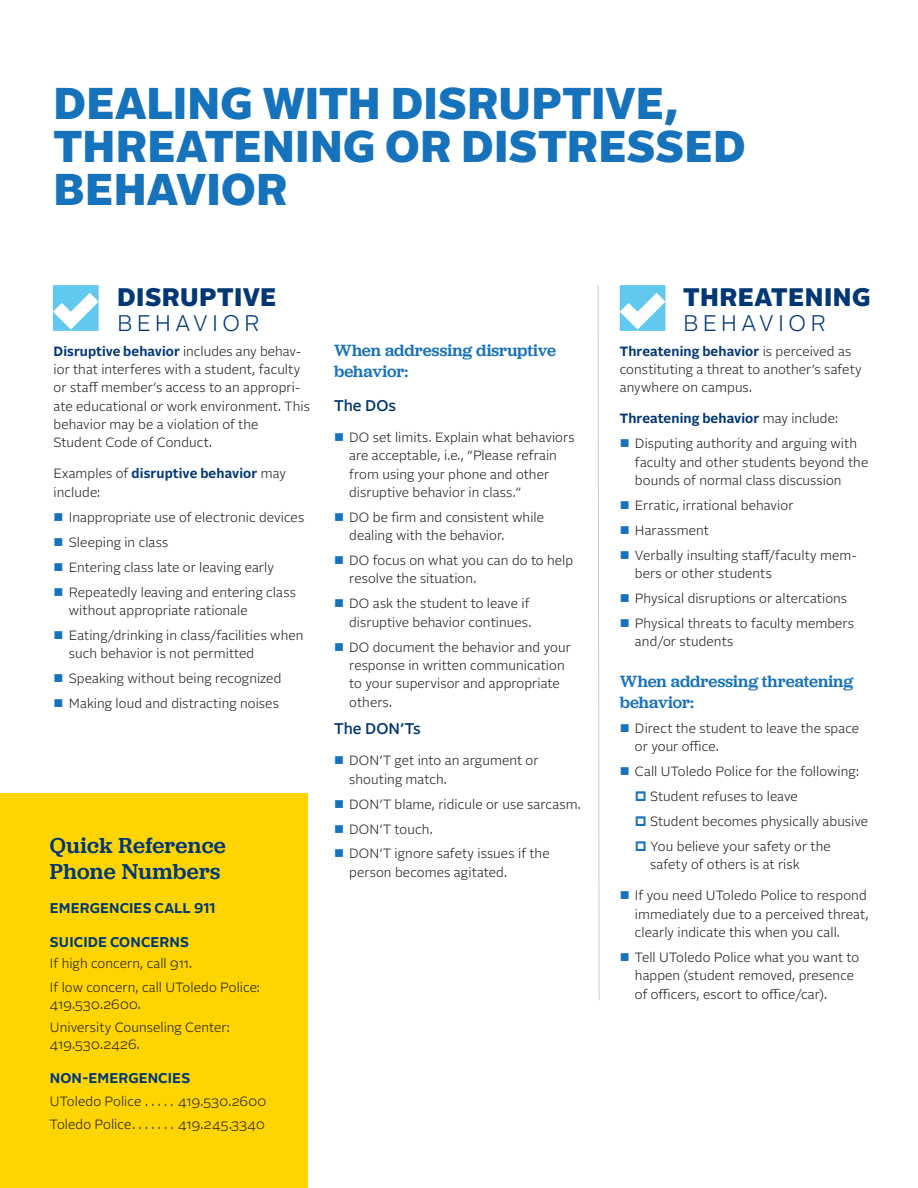
<style>
.page{position:relative;width:918px;height:1188px;background:#fff}
.page>*{position:absolute;margin:0;border:0;box-sizing:border-box;transform-origin:0 0}
.body_copy{font:900 44.4px/42.9px "Alrightv 2 Normal LP";letter-spacing:.005em;color:#1672ba}
.headline_2{font:900 25.35px "Alrightv 2 Normal LP";letter-spacing:.02em;color:#013874}
.body_copy-2{font:500 22.5px/25.3px "Jubilat";letter-spacing:.01em;color:#013874}
.headline_2-2{font:300 22.5px "Alrightv 2 Normal LP";letter-spacing:.19em;color:#013874}
.headline_3{font:500 16.95px/21.1px "Jubilat";color:#1672ba}
.body_copy-3{font:500 15.45px "Alrightv 2 Normal LP";color:#013874}
.headline_3-2{font:500 15.45px "Alrightv 2 Normal LP";letter-spacing:.005em;color:#013874}
.headline_2-3{font:700 14.1px "Alrightv 2 Normal LP";letter-spacing:.01em;color:#013874}
.body_copy-4{font:300 13.35px/18.3px "Alrightv 2 Normal";letter-spacing:.005em;color:#231f20}
.headline_2-4{font:300 13.35px/17px "Alrightv 2 Normal";letter-spacing:.005em;color:#231f20}
.body_copy-5{font:700 13.35px "Alrightv 2 Normal";letter-spacing:.01em;color:#013874}
.s1{font-weight:700;color:#013874}
.s2{font-weight:300;color:#231f20}
</style>
<div class="page">
<div style="left:0;top:793px;width:308px;height:395px;background:#fed503"></div>
<svg style="left:597px;top:285px;width:3px;height:715px"></svg>
<svg style="left:53px;top:285px;width:46px;height:46px"></svg>
<svg style="left:620px;top:285px;width:46px;height:46px"></svg>
<p class="body_copy" style="left:54px;top:79px;width:693px">DEALING WITH DISRUPTIVE,<br>THREATENING OR DISTRESSED<br>BEHAVIOR</p>
<p class="headline_2" style="left:117px;top:278px;width:161px">DISRUPTIVE</p>
<p class="headline_2-2" style="left:117px;top:307px;width:144px">BEHAVIOR</p>
<p class="body_copy-4" style="left:54px;top:341px;width:258px"><span class="s1">Disruptive behavior</span> includes any behav&shy;ior that interferes with a student, faculty or staff member’s access to an appropri&shy;ate educational or work environment. This behavior may be a violation of the Student Code of Conduct.</p>
<p class="body_copy-4" style="left:54px;top:464px;width:234px">Examples of <span class="s1">disruptive behavior</span> may include:</p>
<p class="body_copy-4" style="left:69px;top:507px;width:237px">Inappropriate use of electronic devices</p>
<p class="body_copy-4" style="left:69px;top:532px;width:101px">Sleeping in class</p>
<p class="body_copy-4" style="left:69px;top:557px;width:207px">Entering class late or leaving early</p>
<p class="body_copy-4" style="left:69px;top:582px;width:228px">Repeatedly leaving and entering class without appropriate rationale</p>
<p class="body_copy-4" style="left:69px;top:625px;width:236px">Eating/drinking in class/facilities when such behavior is not permitted</p>
<p class="body_copy-4" style="left:69px;top:669px;width:214px">Speaking without being recognized</p>
<p class="body_copy-4" style="left:69px;top:694px;width:211px">Making loud and distracting noises</p>
<p class="body_copy-2" style="left:50px;top:832px;width:177px">Quick Reference<br>Phone Numbers</p>
<p class="headline_2-3" style="left:50px;top:897px;width:167px">EMERGENCIES CALL 911</p>
<p class="headline_2-3" style="left:50px;top:932px;width:140px">SUICIDE CONCERNS</p>
<p class="headline_2-4" style="left:50px;top:954px;width:144px">If high concern, call 911.</p>
<p class="headline_2-4" style="left:50px;top:978px;width:211px">If low concern, call UToledo Police:<br>419.530.2600.</p>
<p class="headline_2-4" style="left:50px;top:1018px;width:181px">University Counseling Center:<br>419.530.2426.</p>
<p class="headline_2-3" style="left:50px;top:1068px;width:142px">NON-EMERGENCIES</p>
<p class="headline_2-4" style="left:50px;top:1092px;width:96px">UToledo Police......</p>
<p class="headline_2-4" style="left:178px;top:1092px;width:89px">419.530.2600</p>
<p class="headline_2-4" style="left:50px;top:1115px;width:86px">Toledo Police........</p>
<p class="headline_2-4" style="left:178px;top:1115px;width:88px">419.245.3340</p>
<p class="headline_3" style="left:334px;top:339px;width:224px">When addressing disruptive behavior:</p>
<p class="headline_3-2" style="left:334px;top:395px;width:64px">The DOs</p>
<p class="body_copy-4" style="left:349px;top:427px;width:227px">DO set limits. Explain what behaviors are acceptable, i.e., “Please refrain from using your phone and other disruptive behavior in class.”</p>
<p class="body_copy-4" style="left:349px;top:507px;width:196px">DO be firm and consistent while dealing with the behavior.</p>
<p class="body_copy-4" style="left:349px;top:551px;width:225px">DO focus on what you can do to help resolve the situation.</p>
<p class="body_copy-4" style="left:349px;top:594px;width:184px">DO ask the student to leave if disruptive behavior continues.</p>
<p class="body_copy-4" style="left:349px;top:637px;width:223px">DO document the behavior and your response in written communication to your supervisor and appropriate others.</p>
<p class="body_copy-3" style="left:334px;top:718px;width:88px">The DON’Ts</p>
<p class="body_copy-4" style="left:349px;top:751px;width:191px">DON’T get into an argument or shouting match.</p>
<p class="body_copy-4" style="left:349px;top:794px;width:233px">DON’T blame, ridicule or use sarcasm.</p>
<p class="body_copy-4" style="left:349px;top:819px;width:85px">DON’T touch.</p>
<p class="body_copy-4" style="left:349px;top:844px;width:202px">DON’T ignore safety issues if the person becomes agitated.</p>
<p class="headline_2" style="left:683px;top:278px;width:189px">THREATENING</p>
<p class="headline_2-2" style="left:683px;top:307px;width:144px">BEHAVIOR</p>
<p class="body_copy-4" style="left:620px;top:341px;width:243px"><span class="s1">Threatening behavior</span> is perceived as constituting a threat to another’s safety anywhere on campus.</p>
<p class="body_copy-5" style="left:620px;top:409px;width:220px">Threatening behavior <span class="s2">may include:</span></p>
<p class="body_copy-4" style="left:635px;top:434px;width:235px">Disputing authority and arguing with faculty and other students beyond the bounds of normal class discussion</p>
<p class="body_copy-4" style="left:635px;top:496px;width:160px">Erratic, irrational behavior</p>
<p class="body_copy-4" style="left:635px;top:520px;width:75px">Harassment</p>
<p class="body_copy-4" style="left:635px;top:545px;width:224px">Verbally insulting staff/faculty mem&shy;bers or other students</p>
<p class="body_copy-4" style="left:635px;top:589px;width:214px">Physical disruptions or altercations</p>
<p class="body_copy-4" style="left:635px;top:614px;width:221px">Physical threats to faculty members and/or students</p>
<p class="headline_3" style="left:620px;top:670px;width:235px">When addressing threatening behavior:</p>
<p class="body_copy-4" style="left:635px;top:718px;width:226px">Direct the student to leave the space or your office.</p>
<p class="body_copy-4" style="left:635px;top:762px;width:225px">Call UToledo Police for the following:</p>
<p class="body_copy-4" style="left:650px;top:787px;width:149px">Student refuses to leave</p>
<p class="body_copy-4" style="left:650px;top:812px;width:219px">Student becomes physically abusive</p>
<p class="body_copy-4" style="left:650px;top:837px;width:182px">You believe your safety or the safety of others is at risk</p>
<p class="body_copy-4" style="left:635px;top:886px;width:235px">If you need UToledo Police to respond immediately due to a perceived threat, clearly indicate this when you call.</p>
<p class="body_copy-4" style="left:635px;top:947px;width:226px">Tell UToledo Police what you want to happen (student removed, presence of officers, escort to office/car).</p>
</div>
